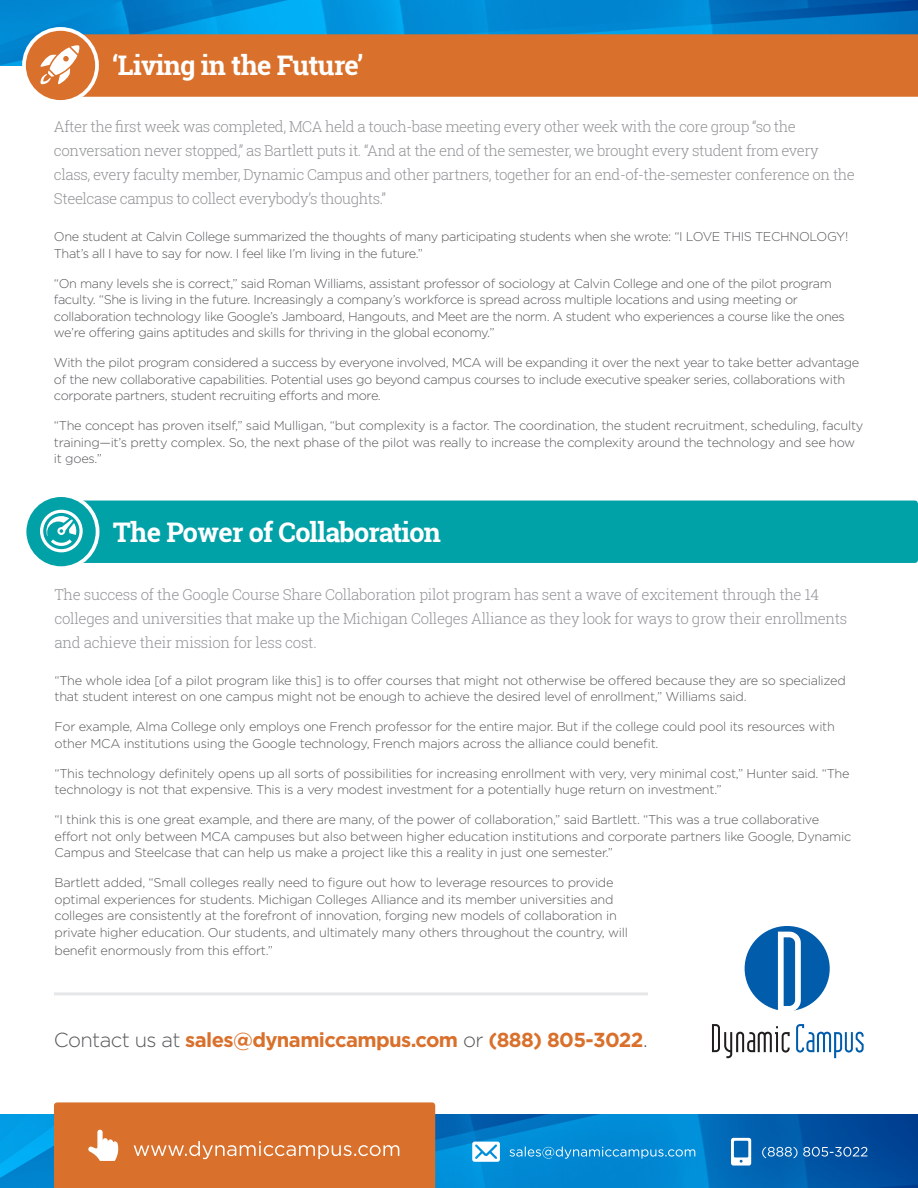
<style>
.page{position:relative;width:918px;height:1188px;background:#fff}
.page>*{position:absolute;margin:0;border:0;box-sizing:border-box;transform-origin:0 0}
.t1{font:700 27px "Roboto Slab";letter-spacing:-.025em;color:#fff}
.t2{font:700 20.25px "Gotham HTF";letter-spacing:-.03em;color:#d9702b}
.t3{font:300 15px/24px "Roboto Slab";letter-spacing:-.03em;color:#939598}
.t4{font:300 12.75px/16.5px "Gotham HTF";letter-spacing:-.02em;color:#57585a}
.s1{font-weight:300;color:#57585a}
</style>
<div class="page">
<img style="left:0;top:1114px;width:918px;height:74px">
<svg style="left:54px;top:1102px;width:381px;height:86px;background:#da7635"></svg>
<svg style="left:472px;top:1142px;width:28px;height:20px"></svg>
<svg style="left:510px;top:1138px;width:357px;height:28px;background:#1a83c8"></svg>
<img style="left:0;top:0;width:918px;height:66px">
<div style="left:80px;top:34px;width:838px;height:63px;background:#d9702b"></div>
<div style="left:24px;top:29px;width:73px;height:73px;background:#d9702b;border-radius:50%"></div>
<div style="left:22px;top:27px;width:77px;height:77px;border:4px solid #fff;border-radius:50%"></div>
<div style="left:745px;top:926px;width:85px;height:85px;background:#015dab;border-radius:50%"></div>
<svg style="left:712px;top:1024px;width:78px;height:34px"></svg>
<svg style="left:796px;top:1024px;width:68px;height:34px"></svg>
<svg style="left:778px;top:932px;width:23px;height:79px"></svg>
<hr style="left:54px;top:992px;width:594px;height:3px;background:#e6e7e9">
<div style="left:49px;top:501px;width:869px;height:62px;background:#00a1a7;border-radius:3px"></div>
<div style="left:25px;top:495px;width:73px;height:73px;background:#00a1a7;border-radius:50%"></div>
<div style="left:23px;top:493px;width:76px;height:77px;border:4px solid #fff;border-radius:50%"></div>
<div style="left:71px;top:45px;width:8px;height:9px;background:#fff;border-radius:2px"></div>
<svg style="left:40px;top:47px;width:37px;height:37px"></svg>
<svg style="left:40px;top:510px;width:43px;height:42px"></svg>
<p class="t1" style="left:112px;top:47px;width:253px">‘Living in the Future’</p>
<p class="t3" style="left:54px;top:115px;width:803px">After the first week was completed, MCA held a touch-base meeting every other week with the core group “so the conversation never stopped,” as Bartlett puts it. “And at the end of the semester, we brought every student from every class, every faculty member, Dynamic Campus and other partners, together for an end-of-the-semester conference on the Steelcase campus to collect everybody’s thoughts.”</p>
<p class="t4" style="left:54px;top:228px;width:796px">One student at Calvin College summarized the thoughts of many participating students when she wrote: “I LOVE THIS TECHNOLOGY!<br>That’s all I have to say for now. I feel like I’m living in the future.”</p>
<p class="t4" style="left:54px;top:275px;width:792px">“On many levels she is correct,” said Roman Williams, assistant professor of sociology at Calvin College and one of the pilot program faculty. “She is living in the future. Increasingly a company’s workforce is spread across multiple locations and using meeting or collaboration technology like Google’s Jamboard, Hangouts, and Meet are the norm. A student who experiences a course like the ones we’re offering gains aptitudes and skills for thriving in the global economy.”</p>
<p class="t4" style="left:54px;top:354px;width:807px">With the pilot program considered a success by everyone involved, MCA will be expanding it over the next year to take better advantage of the new collaborative capabilities. Potential uses go beyond campus courses to include executive speaker series, collaborations with corporate partners, student recruiting efforts and more.</p>
<p class="t4" style="left:54px;top:417px;width:811px">“The concept has proven itself,” said Mulligan, “but complexity is a factor. The coordination, the student recruitment, scheduling, faculty training—it’s pretty complex. So, the next phase of the pilot was really to increase the complexity around the technology and see how it goes.”</p>
<p class="t1" style="left:113px;top:513px;width:330px">The Power of Collaboration</p>
<p class="t3" style="left:55px;top:582px;width:794px">The success of the Google Course Share Collaboration pilot program has sent a wave of excitement through the 14 colleges and universities that make up the Michigan Colleges Alliance as they look for ways to grow their enrollments and achieve their mission for less cost.</p>
<p class="t4" style="left:55px;top:672px;width:793px">“The whole idea [of a pilot program like this] is to offer courses that might not otherwise be offered because they are so specialized that student interest on one campus might not be enough to achieve the desired level of enrollment,” Williams said.</p>
<p class="t4" style="left:55px;top:718px;width:782px">For example, Alma College only employs one French professor for the entire major. But if the college could pool its resources with other MCA institutions using the Google technology, French majors across the alliance could benefit.</p>
<p class="t4" style="left:55px;top:765px;width:797px">“This technology definitely opens up all sorts of possibilities for increasing enrollment with very, very minimal cost,” Hunter said. “The technology is not that expensive. This is a very modest investment for a potentially huge return on investment.”</p>
<p class="t4" style="left:55px;top:811px;width:798px">“I think this is one great example, and there are many, of the power of collaboration,” said Bartlett. “This was a true collaborative effort not only between MCA campuses but also between higher education institutions and corporate partners like Google, Dynamic<br>Campus and Steelcase that can help us make a project like this a reality in just one semester.”</p>
<p class="t4" style="left:55px;top:874px;width:575px">Bartlett added, “Small colleges really need to figure out how to leverage resources to provide optimal experiences for students. Michigan Colleges Alliance and its member universities and colleges are consistently at the forefront of innovation, forging new models of collaboration in private higher education. Our students, and ultimately many others throughout the country, will</p>
<p class="t4" style="left:55px;top:942px;width:220px">benefit enormously from this effort.”</p>
<p class="t2" style="left:54px;top:1029px;width:595px"><span class="s1">Contact us at</span> sales@dynamiccampus.com <span class="s1">or</span> (888) 805-3022<span class="s1">.</span></p>
</div>
